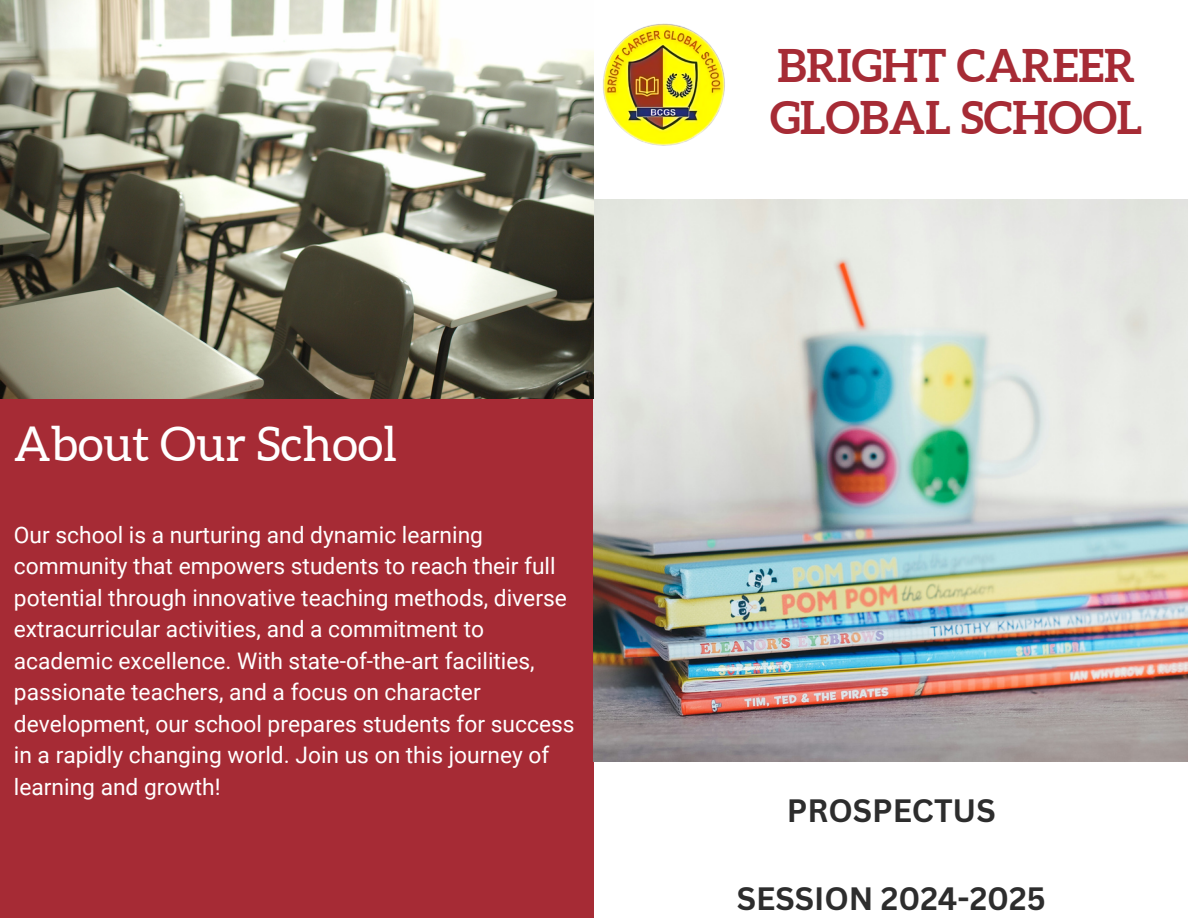
<style>
.page{position:relative;width:1188px;height:918px;background:#a62b35}
.page>*{position:absolute;margin:0;border:0;box-sizing:border-box;transform-origin:0 0}
.t1{font:48px "Aleo";color:#fff}
.t2{font:700 45px/51.8px "Aleo";color:#a62b35}
.t3{font:700 31.5px "Canva Sans";color:#2d2d2d}
.t4{font:22.8px/31.5px "Roboto";color:#fff}
</style>
<div class="page">
<div style="left:594px;top:0;width:594px;height:918px;background:#fff"></div>
<img style="left:603px;top:24px;width:122px;height:121px">
<img style="left:593px;top:199px;width:595px;height:563px">
<img style="left:0;top:0;width:594px;height:398px">
<p class="t1" style="left:14px;top:417px;width:385px">About Our School</p>
<h2 class="t4" style="left:14px;top:519px;width:562px">Our school is a nurturing and dynamic learning community that empowers students to reach their full potential through innovative teaching methods, diverse extracurricular activities, and a commitment to academic excellence. With state-of-the-art facilities, passionate teachers, and a focus on character development, our school prepares students for success in a rapidly changing world. Join us on this journey of learning and growth!</h2>
<h1 class="t2" style="left:770px;top:39px;width:374px">BRIGHT CAREER<br>GLOBAL SCHOOL</h1>
<h3 class="t3" style="left:787px;top:789px;width:210px">PROSPECTUS</h3>
<h3 class="t3" style="left:737px;top:876px;width:310px">SESSION 2024-2025</h3>
</div>
